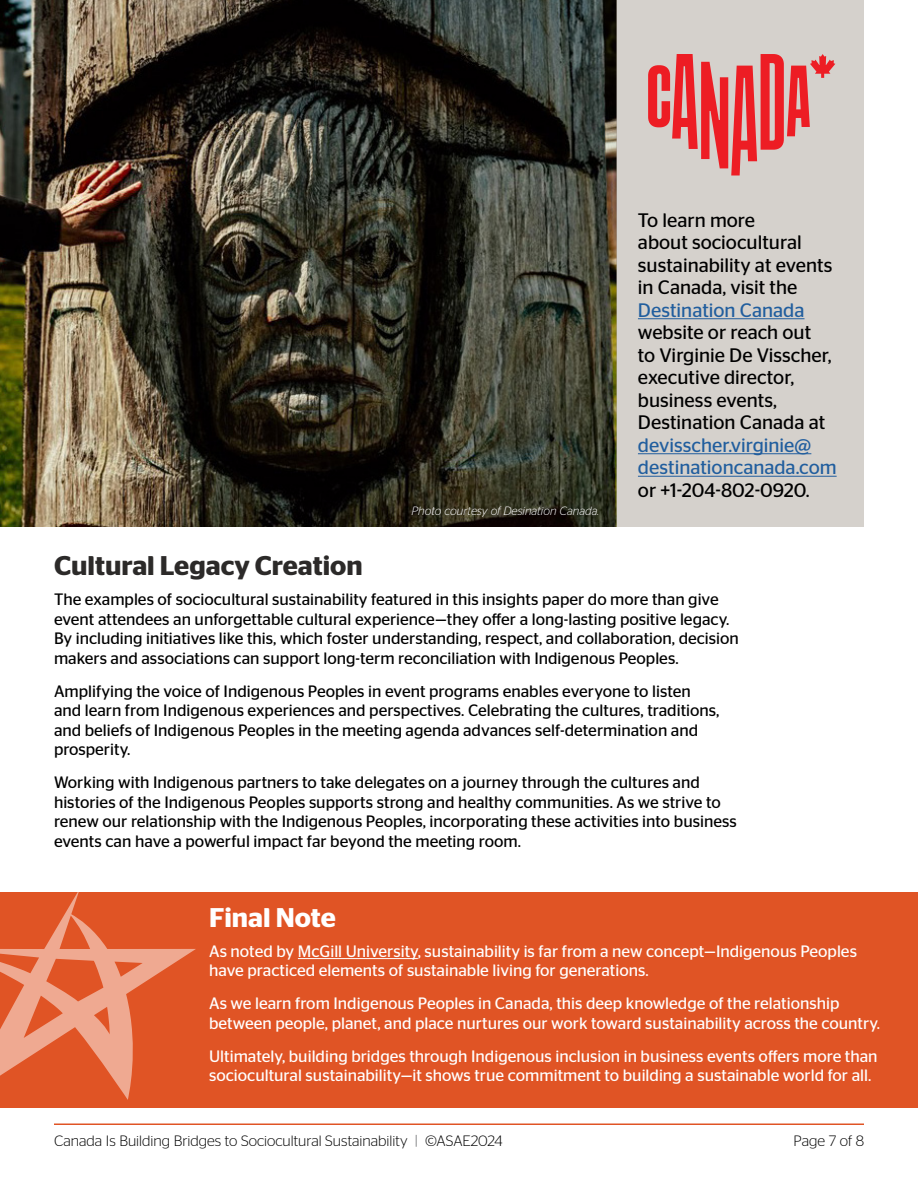
<style>
.page{position:relative;width:918px;height:1188px;background:#fff}
.page>*{position:absolute;margin:0;border:0;box-sizing:border-box;transform-origin:0 0}
.t1{font:600 27px "Stag Sans";color:#2c2a29}
.t2{font:600 27px "Stag Sans";color:#fff}
.t3{font:19.5px/22.5px "Stag Sans";color:#000}
.t4{font:19.5px/22.5px "Stag Sans";color:#215e9e}
.t5{font:16.5px/19.5px "Stag Sans";color:#000}
.t6{font:16.5px/19.5px "Stag Sans";color:#fff}
.t7{font:300 15px "Stag Sans";color:#000}
.t8{font:italic 300 12px "Stag Sans";color:#fff}
.s1{color:#58595b}
</style>
<div class="page">
<hr style="left:54px;top:1124px;width:810px;height:1px;background:#e05425">
<div style="left:0;top:892px;width:918px;height:215px;background:#e05425"></div>
<img style="left:0;top:0;width:616px;height:527px">
<hr style="left:298px;top:958px;width:120px;height:1px;background:#fff">
<div style="left:616px;top:0;width:248px;height:527px;background:#d5d1cc"></div>
<hr style="left:638px;top:318px;width:167px;height:1px;background:#215e9e">
<hr style="left:638px;top:453px;width:173px;height:1px;background:#215e9e">
<hr style="left:638px;top:476px;width:199px;height:1px;background:#215e9e">
<svg style="left:648px;top:54px;width:187px;height:122px"></svg>
<svg style="left:0;top:892px;width:196px;height:208px"></svg>
<p class="t8" style="left:411px;top:505px;width:189px">Photo courtesy of Desination Canada.</p>
<p class="t3" style="left:638px;top:209px;width:196px">To learn more<br>about sociocultural sustainability at events in Canada, visit the</p>
<p class="t4" style="left:638px;top:299px;width:168px">Destination Canada</p>
<p class="t3" style="left:638px;top:321px;width:195px">website or reach out to Virginie De Visscher, executive director, business events,<br>Destination Canada at</p>
<p class="t4" style="left:638px;top:434px;width:200px">devisscher.virginie@ destinationcanada.com</p>
<p class="t3" style="left:638px;top:479px;width:173px">or +1-204-802-0920.</p>
<h1 class="t1" style="left:54px;top:550px;width:310px">Cultural Legacy Creation</h1>
<p class="t5" style="left:54px;top:590px;width:686px">The examples of sociocultural sustainability featured in this insights paper do more than give event attendees an unforgettable cultural experience—they offer a long-lasting positive legacy.<br>By including initiatives like this, which foster understanding, respect, and collaboration, decision makers and associations can support long-term reconciliation with Indigenous Peoples.</p>
<p class="t5" style="left:54px;top:681px;width:667px">Amplifying the voice of Indigenous Peoples in event programs enables everyone to listen and learn from Indigenous experiences and perspectives. Celebrating the cultures, traditions, and beliefs of Indigenous Peoples in the meeting agenda advances self-determination and prosperity.</p>
<p class="t5" style="left:54px;top:773px;width:684px">Working with Indigenous partners to take delegates on a journey through the cultures and histories of the Indigenous Peoples supports strong and healthy communities. As we strive to renew our relationship with the Indigenous Peoples, incorporating these activities into business events can have a powerful impact far beyond the meeting room.</p>
<h1 class="t2" style="left:209px;top:902px;width:128px">Final Note</h1>
<p class="t6" style="left:209px;top:941px;width:649px">As noted by McGill University, sustainability is far from a new concept—Indigenous Peoples have practiced elements of sustainable living for generations.</p>
<p class="t6" style="left:209px;top:994px;width:673px">As we learn from Indigenous Peoples in Canada, this deep knowledge of the relationship between people, planet, and place nurtures our work toward sustainability across the country.</p>
<p class="t6" style="left:209px;top:1046px;width:670px">Ultimately, building bridges through Indigenous inclusion in business events offers more than sociocultural sustainability—it shows true commitment to building a sustainable world for all.</p>
<p class="t7" style="left:54px;top:1133px;width:450px">Canada Is Building Bridges to Sociocultural Sustainability <span class="s1">|</span> ©ASAE2024</p>
<p class="t7" style="left:794px;top:1133px;width:72px">Page 7 of 8</p>
</div>
